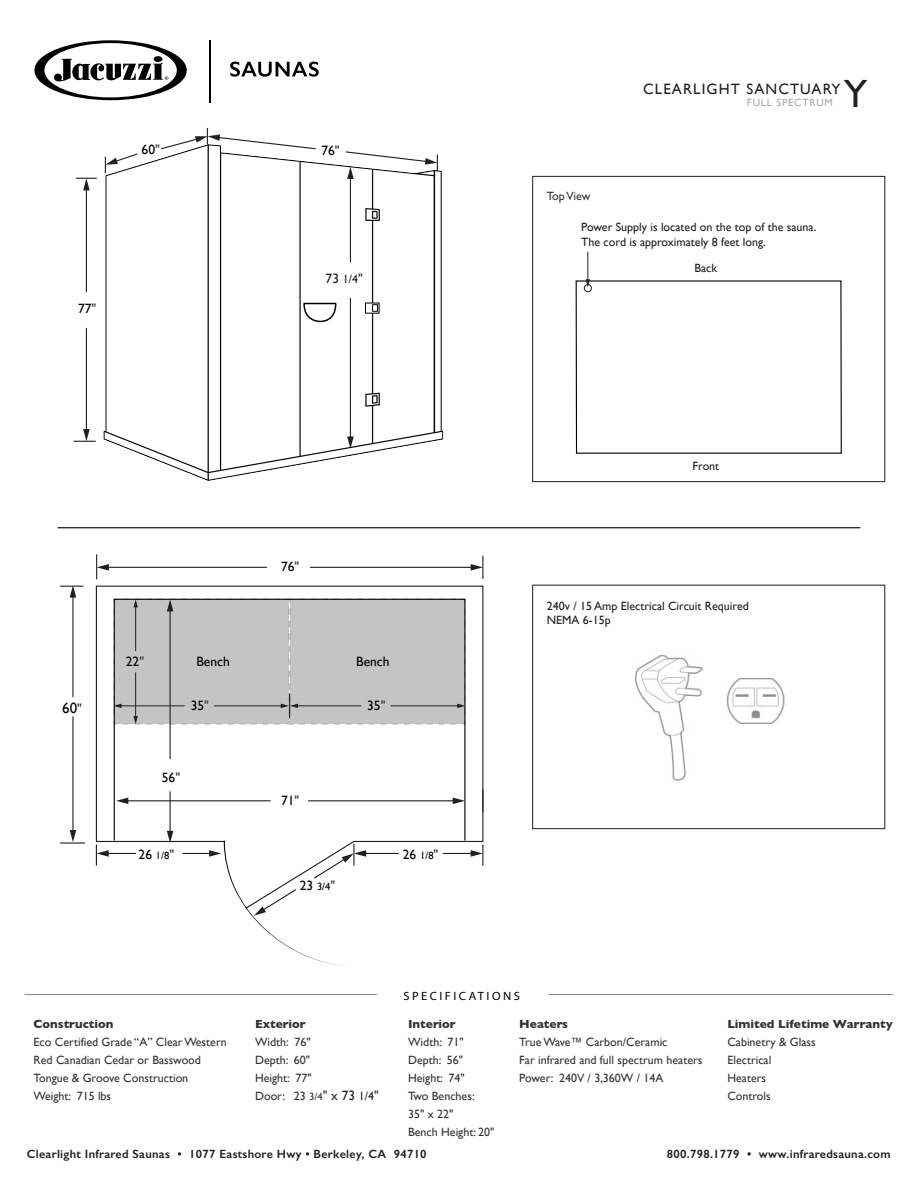
<style>
.page{position:relative;width:918px;height:1188px;background:#fff}
.page>*{position:absolute;margin:0;border:0;box-sizing:border-box;transform-origin:0 0}
.t1{font:39.45px "Gill Sans";color:#231f20}
.t2{font:15px "Gill Sans";letter-spacing:.075em;color:#231f20}
.t3{font:15px "Gill Sans";color:#000}
.t4{font:13.5px "Gill Sans";color:#000}
.t5{font:13.5px "Gill Sans";color:#333}
.t6{font:12px/18px "Gill Sans";color:#333}
.t7{font:12px/14.4px "Gill Sans";color:#231f20}
.t8{font:600 12px "Gill Sans";letter-spacing:.025em;color:#231f20}
.t9{font:700 12px "Gill Sans";color:#333}
.t10{font:600 12px "Myriad Pro";letter-spacing:.2em;color:#000;scale:1.04 1}
.t11{font:10.5px "Gill Sans";color:#000}
.t12{font:10.5px "Gill Sans";letter-spacing:.075em;color:#a7a9ab}
.s1{color:#333}
.s2{font-size:13.5px}
.s3{font-size:13.5px;color:#333}
.s4{font-size:10.5px}
.s5{font-size:13.5px;color:#231f20}
.s6{color:#231f20}
</style>
<div class="page">
<img style="left:103px;top:150px;width:341px;height:331px">
<hr style="left:58px;top:527px;width:802px;height:1px;background:#000">
<hr style="left:25px;top:994px;width:352px;height:1px;background:#000">
<hr style="left:548px;top:994px;width:345px;height:1px;background:#000">
<hr style="left:86px;top:328px;width:1px;height:103px;background:#231f20">
<hr style="left:86px;top:188px;width:1px;height:104px;background:#231f20">
<hr style="left:350px;top:298px;width:1px;height:141px;background:#231f20">
<svg style="left:347px;top:436px;width:7px;height:13px"></svg>
<hr style="left:350px;top:177px;width:1px;height:85px;background:#231f20">
<svg style="left:105px;top:153px;width:33px;height:20px"></svg>
<svg style="left:76px;top:178px;width:20px;height:12px"></svg>
<svg style="left:74px;top:429px;width:21px;height:13px"></svg>
<svg style="left:161px;top:128px;width:155px;height:22px"></svg>
<svg style="left:345px;top:151px;width:93px;height:28px"></svg>
<div style="left:365px;top:303px;width:14px;height:11px;background:#fff;border:1px solid #000"></div>
<svg style="left:372px;top:304px;width:6px;height:8px"></svg>
<svg style="left:34px;top:40px;width:153px;height:60px"></svg>
<svg style="left:230px;top:62px;width:89px;height:15px"></svg>
<hr style="left:209px;top:40px;width:1px;height:63px;background:#000">
<svg style="left:95px;top:585px;width:389px;height:281px"></svg>
<hr style="left:72px;top:717px;width:2px;height:115px;background:#231f20">
<svg style="left:70px;top:830px;width:6px;height:12px"></svg>
<hr style="left:72px;top:595px;width:2px;height:102px;background:#231f20">
<hr style="left:170px;top:792px;width:1px;height:41px;background:#231f20">
<svg style="left:167px;top:831px;width:6px;height:12px"></svg>
<hr style="left:170px;top:609px;width:1px;height:150px;background:#231f20">
<svg style="left:60px;top:585px;width:23px;height:13px"></svg>
<hr style="left:60px;top:842px;width:25px;height:2px;background:#231f20">
<hr style="left:107px;top:567px;width:160px;height:1px;background:#231f20">
<hr style="left:310px;top:567px;width:163px;height:1px;background:#231f20">
<svg style="left:471px;top:556px;width:12px;height:23px"></svg>
<svg style="left:96px;top:555px;width:13px;height:24px"></svg>
<hr style="left:126px;top:800px;width:144px;height:1px;background:#231f20">
<svg style="left:116px;top:798px;width:12px;height:6px"></svg>
<hr style="left:309px;top:800px;width:146px;height:1px;background:#231f20">
<svg style="left:453px;top:798px;width:12px;height:6px"></svg>
<svg style="left:482px;top:790px;width:1px;height:22px"></svg>
<div style="left:113px;top:598px;width:353px;height:127px;background:#c4c4c4"></div>
<hr style="left:364px;top:853px;width:35px;height:1px;background:#231f20">
<svg style="left:444px;top:845px;width:39px;height:20px"></svg>
<svg style="left:183px;top:841px;width:183px;height:125px"></svg>
<svg style="left:96px;top:845px;width:40px;height:20px"></svg>
<svg style="left:586px;top:252px;width:4px;height:35px"></svg>
<div style="left:584px;top:284px;width:8px;height:8px;border:1px solid #231f20;border-radius:50%"></div>
<div style="left:532px;top:176px;width:353px;height:306px;border:1px solid #231f20"></div>
<div style="left:532px;top:585px;width:353px;height:244px;border:1px solid #231f20"></div>
<img style="left:635px;top:655px;width:150px;height:126px">
<svg style="left:303px;top:302px;width:34px;height:21px"></svg>
<p class="t4" style="left:142px;top:142px;width:20px">60<span class="s1">"</span></p>
<p class="t4" style="left:321px;top:142px;width:20px">76<span class="s1">"</span></p>
<p class="t4" style="left:78px;top:301px;width:20px">77<span class="s1">"</span></p>
<p class="t7" style="left:326px;top:272px;width:39px"><span class="s2">73</span> 1/4<span class="s3">"</span></p>
<h1 class="t1" style="left:844px;top:70px;width:25px">Y</h1>
<p class="t2" style="left:643px;top:80px;width:199px">CLEARLIGHT SANCTUARY</p>
<p class="t12" style="left:747px;top:96px;width:87px">FULL SPECTRUM</p>
<p class="t6" style="left:547px;top:187px;width:45px">Top View</p>
<p class="t7" style="left:581px;top:220px;width:237px">Power Supply is located on the top of the sauna.<br>The cord is approximately 8 feet long.</p>
<p class="t7" style="left:694px;top:261px;width:24px">Back</p>
<p class="t4" style="left:281px;top:559px;width:20px">76<span class="s1">"</span></p>
<p class="t4" style="left:126px;top:654px;width:20px">22<span class="s1">"</span></p>
<p class="t4" style="left:196px;top:654px;width:35px">Bench</p>
<p class="t4" style="left:356px;top:654px;width:35px">Bench</p>
<p class="t3" style="left:62px;top:699px;width:16px">60</p>
<p class="t4" style="left:191px;top:697px;width:20px">35<span class="s1">"</span></p>
<p class="t4" style="left:367px;top:697px;width:20px">35<span class="s1">"</span></p>
<p class="t5" style="left:77px;top:701px;width:6px">"</p>
<p class="t4" style="left:162px;top:770px;width:20px">56<span class="s1">"</span></p>
<p class="t4" style="left:281px;top:792px;width:20px">71<span class="s1">"</span></p>
<p class="t11" style="left:139px;top:849px;width:37px"><span class="s2">26</span> 1/8<span class="s3">"</span></p>
<p class="t11" style="left:403px;top:849px;width:37px"><span class="s2">26</span> 1/8<span class="s3">"</span></p>
<p class="t11" style="left:300px;top:880px;width:37px"><span class="s2">23</span> 3/4<span class="s3">"</span></p>
<p class="t7" style="left:693px;top:459px;width:28px">Front</p>
<p class="t7" style="left:547px;top:598px;width:204px">240v / 15 Amp Electrical Circuit Required<br>NEMA 6-15p</p>
<p class="t10" style="left:403px;top:988px;width:114px">SPECIFICATIONS</p>
<p class="t9" style="left:34px;top:1014px;width:81px">Construction</p>
<p class="t6" style="left:34px;top:1033px;width:195px">Eco Certified Grade “A” Clear Western<br>Red Canadian Cedar or Basswood<br>Tongue &amp; Groove Construction<br>Weight: 715 lbs</p>
<p class="t9" style="left:255px;top:1014px;width:52px">Exterior</p>
<p class="t6" style="left:255px;top:1033px;width:125px">Width: 76"<br>Depth: 60"<br>Height: 77"<br>Door: 23 <span class="s4">3/4</span><span class="s2">" x</span> <span class="s5">73</span> <span class="s6">1/4</span><span class="s2">"</span></p>
<p class="t9" style="left:408px;top:1014px;width:49px">Interior</p>
<p class="t6" style="left:408px;top:1033px;width:88px">Width: 71"<br>Depth: 56"<br>Height: 74"<br>Two Benches:<br>35" x 22"<br>Bench Height: 20"</p>
<p class="t9" style="left:519px;top:1014px;width:50px">Heaters</p>
<p class="t6" style="left:519px;top:1033px;width:185px">True Wave™ Carbon/Ceramic<br>Far infrared and full spectrum heaters<br>Power: 240V / 3,360W / 14A</p>
<p class="t9" style="left:727px;top:1014px;width:167px">Limited Lifetime Warranty</p>
<p class="t6" style="left:727px;top:1033px;width:90px">Cabinetry &amp; Glass<br>Electrical<br>Heaters<br>Controls</p>
<p class="t8" style="left:27px;top:1147px;width:401px">Clearlight Infrared Saunas • 1077 Eastshore Hwy • Berkeley, CA 94710</p>
<p class="t8" style="left:667px;top:1147px;width:225px">800.798.1779 • www.infraredsauna.com</p>
</div>
